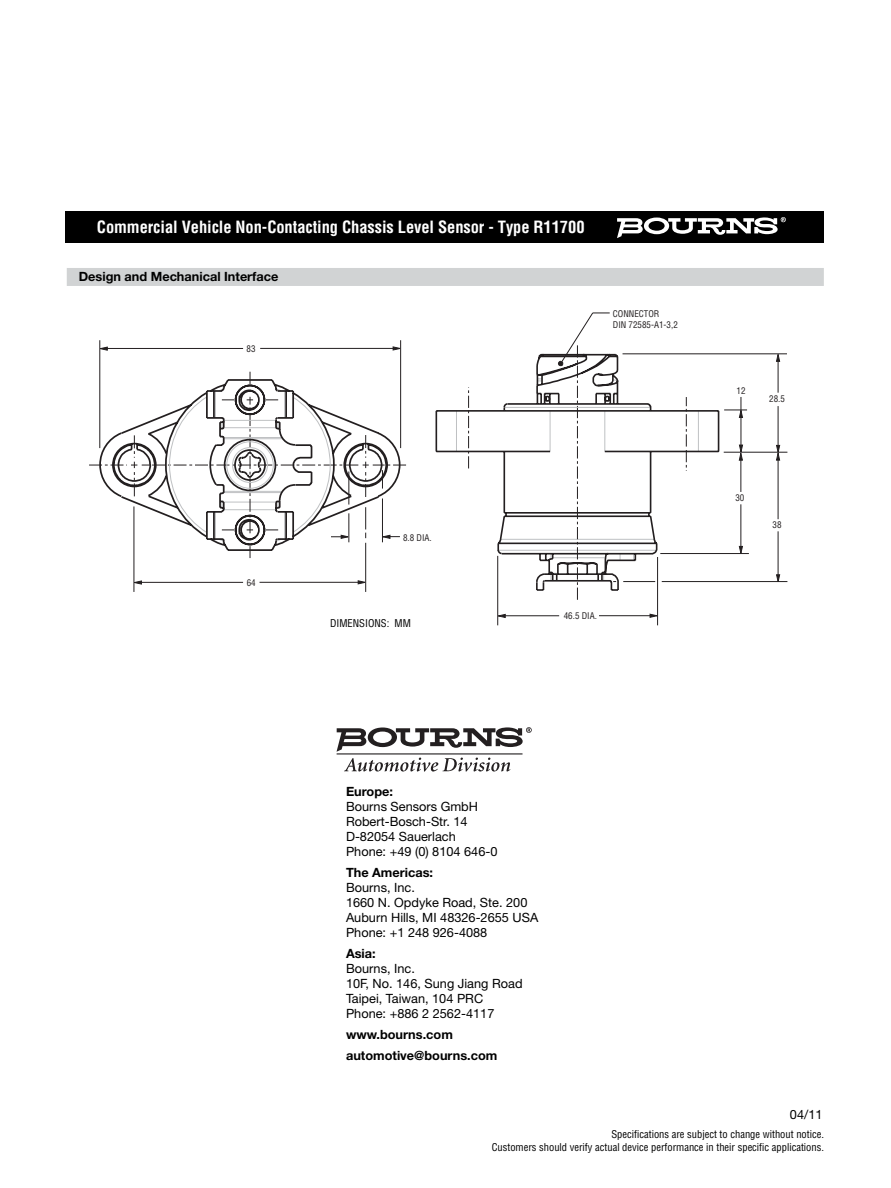
<style>
.page{position:relative;width:891px;height:1188px;background:#fff}
.page>*{position:absolute;margin:0;border:0;box-sizing:border-box;transform-origin:0 0}
.t1{font:700 condensed 16.5px "Helvetica";letter-spacing:-.005em;color:#fff}
.t2{font:12.75px/15px "Helvetica Neue";color:#000}
.t3{font:700 12.75px/21px "Helvetica Neue";color:#000}
.t4{font:condensed 10.5px/12.8px "Helvetica";color:#000;text-align:right}
.t5{font:condensed 9px/11.2px "Helvetica";color:#231f20}
</style>
<div class="page">
<svg style="left:435px;top:353px;width:285px;height:239px"></svg>
<hr style="left:400px;top:340px;width:1px;height:108px;background:#231f20">
<svg style="left:99px;top:347px;width:9px;height:4px"></svg>
<svg style="left:393px;top:346px;width:9px;height:4px"></svg>
<hr style="left:106px;top:348px;width:137px;height:1px;background:#231f20">
<hr style="left:260px;top:348px;width:136px;height:1px;background:#231f20">
<hr style="left:100px;top:340px;width:1px;height:108px;background:#231f20">
<hr style="left:365px;top:543px;width:1px;height:49px;background:#231f20">
<svg style="left:133px;top:581px;width:9px;height:4px"></svg>
<svg style="left:358px;top:580px;width:9px;height:4px"></svg>
<hr style="left:140px;top:582px;width:103px;height:1px;background:#231f20">
<hr style="left:260px;top:582px;width:101px;height:1px;background:#231f20">
<hr style="left:134px;top:506px;width:1px;height:86px;background:#231f20">
<hr style="left:657px;top:557px;width:1px;height:68px;background:#231f20">
<svg style="left:498px;top:614px;width:8px;height:4px"></svg>
<svg style="left:650px;top:614px;width:9px;height:4px"></svg>
<hr style="left:504px;top:615px;width:55px;height:1px;background:#231f20">
<hr style="left:599px;top:615px;width:54px;height:1px;background:#231f20">
<hr style="left:497px;top:556px;width:1px;height:69px;background:#231f20">
<svg style="left:89px;top:372px;width:317px;height:186px"></svg>
<hr style="left:724px;top:452px;width:63px;height:1px;background:#231f20">
<svg style="left:724px;top:409px;width:23px;height:9px"></svg>
<hr style="left:741px;top:397px;width:1px;height:50px;background:#231f20">
<hr style="left:660px;top:553px;width:89px;height:1px;background:#231f20">
<svg style="left:739px;top:445px;width:4px;height:16px"></svg>
<hr style="left:741px;top:504px;width:1px;height:44px;background:#231f20">
<svg style="left:739px;top:546px;width:4px;height:7px"></svg>
<hr style="left:741px;top:458px;width:1px;height:34px;background:#231f20">
<hr style="left:623px;top:354px;width:164px;height:1px;background:#231f20">
<svg style="left:776px;top:353px;width:4px;height:9px"></svg>
<hr style="left:778px;top:406px;width:1px;height:41px;background:#231f20">
<hr style="left:778px;top:359px;width:1px;height:34px;background:#231f20">
<hr style="left:662px;top:581px;width:125px;height:1px;background:#231f20">
<svg style="left:776px;top:445px;width:4px;height:16px"></svg>
<hr style="left:778px;top:531px;width:1px;height:46px;background:#231f20">
<svg style="left:776px;top:574px;width:4px;height:9px"></svg>
<hr style="left:778px;top:458px;width:1px;height:61px;background:#231f20">
<hr style="left:623px;top:581px;width:32px;height:1px;background:#231f20">
<svg style="left:537px;top:312px;width:84px;height:288px"></svg>
<div style="left:65px;top:212px;width:759px;height:31px;background:#000"></div>
<div style="left:67px;top:268px;width:757px;height:18px;background:#d1d3d4"></div>
<svg style="left:617px;top:217px;width:169px;height:21px"></svg>
<svg style="left:344px;top:758px;width:166px;height:14px"></svg>
<svg style="left:337px;top:727px;width:195px;height:25px"></svg>
<hr style="left:337px;top:753px;width:186px;height:1px;background:#231f20">
<p class="t1" style="left:97px;top:221px;width:489px">Commercial Vehicle Non-Contacting Chassis Level Sensor - Type R11700</p>
<p class="t3" style="left:79px;top:268px;width:201px">Design and Mechanical Interface</p>
<p class="t5" style="left:247px;top:344px;width:11px">83</p>
<p class="t5" style="left:613px;top:309px;width:67px">CONNECTOR<br>DIN 72585-A1-3,2</p>
<p class="t5" style="left:247px;top:577px;width:11px">64</p>
<p class="t5" style="left:403px;top:533px;width:30px">8.8 DIA.</p>
<p class="t4" style="left:330px;top:618px;width:82px">DIMENSIONS: MM</p>
<p class="t5" style="left:564px;top:611px;width:35px">46.5 DIA.</p>
<p class="t5" style="left:737px;top:386px;width:11px">12</p>
<p class="t5" style="left:769px;top:394px;width:17px">28.5</p>
<p class="t5" style="left:735px;top:493px;width:11px">30</p>
<p class="t5" style="left:773px;top:520px;width:11px">38</p>
<p class="t3" style="left:346px;top:782px;width:48px">Europe:</p>
<p class="t2" style="left:346px;top:800px;width:153px">Bourns Sensors GmbH<br>Robert-Bosch-Str. 14<br>D-82054 Sauerlach<br>Phone: +49 (0) 8104 646-0</p>
<p class="t3" style="left:346px;top:863px;width:89px">The Americas:</p>
<p class="t2" style="left:346px;top:881px;width:194px">Bourns, Inc.<br>1660 N. Opdyke Road, Ste. 200<br>Auburn Hills, MI 48326-2655 USA<br>Phone: +1 248 926-4088</p>
<p class="t3" style="left:346px;top:944px;width:31px">Asia:</p>
<p class="t2" style="left:346px;top:962px;width:178px">Bourns, Inc.<br>10F, No. 146, Sung Jiang Road<br>Taipei, Taiwan, 104 PRC<br>Phone: +886 2 2562-4117</p>
<p class="t3" style="left:346px;top:1025px;width:153px">www.bourns.com automotive@bourns.com</p>
<p class="t2" style="left:790px;top:1109px;width:34px">04/11</p>
<p class="t4" style="left:492px;top:1129px;width:334px">Specifications are subject to change without notice.<br>Customers should verify actual device performance in their specific applications.</p>
</div>
